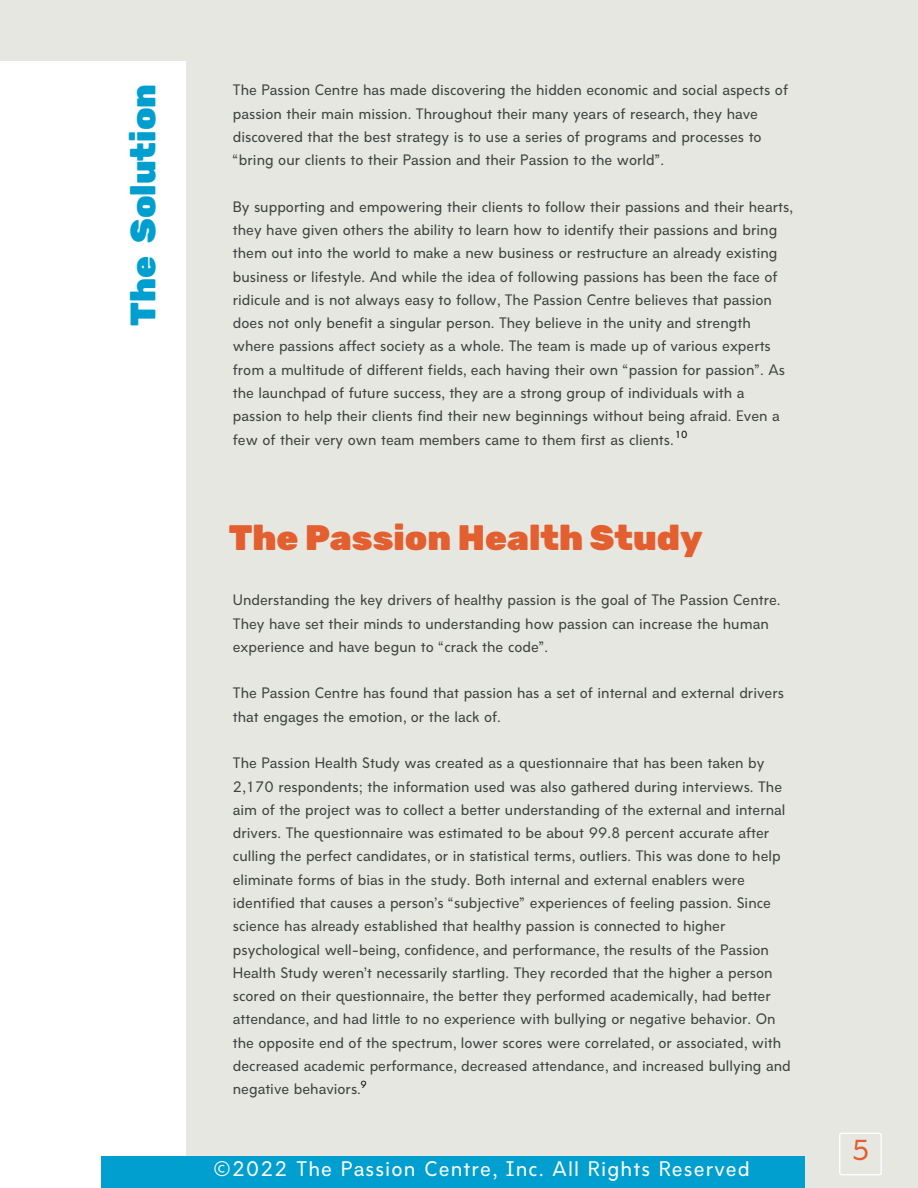
<style>
.page{position:relative;width:918px;height:1188px;background:#e6e7e1}
.page>*{position:absolute;margin:0;border:0;box-sizing:border-box;transform-origin:0 0}
.t1{font:900 35.25px "Rubik";color:#e35f2f}
.t2{font:900 35.25px "Rubik";color:#009fcf}
.t3{font:500 27px "Amicale";color:#e35f2f}
.t4{font:500 19.65px "Amicale";letter-spacing:.06em;color:#fff}
.t5{font:500 14.1px/23.2px "Amicale";color:#3f4440}
.t6{font:500 9.6px "Amicale";color:#000}
</style>
<div class="page">
<div style="left:0;top:61px;width:186px;height:1127px;background:#fff"></div>
<div style="left:102px;top:1157px;width:703px;height:31px;background:#009fcf"></div>
<svg style="left:839px;top:1133px;width:43px;height:42px"></svg>
<h1 class="t2" style="left:122px;top:326px;width:243px;rotate:-90deg">The Solution</h1>
<p class="t5" style="left:233px;top:80px;width:557px">The Passion Centre has made discovering the hidden economic and social aspects of passion their main mission. Throughout their many years of research, they have discovered that the best strategy is to use a series of programs and processes to “bring our clients to their Passion and their Passion to the world”.</p>
<p class="t5" style="left:233px;top:197px;width:561px">By supporting and empowering their clients to follow their passions and their hearts, they have given others the ability to learn how to identify their passions and bring them out into the world to make a new business or restructure an already existing business or lifestyle. And while the idea of following passions has been the face of ridicule and is not always easy to follow, The Passion Centre believes that passion does not only benefit a singular person. They believe in the unity and strength where passions affect society as a whole. The team is made up of various experts from a multitude of different fields, each having their own “passion for passion”. As the launchpad of future success, they are a strong group of individuals with a passion to help their clients find their new beginnings without being afraid. Even a few of their very own team members came to them first as clients.</p>
<p class="t6" style="left:675px;top:431px;width:14px">10</p>
<h1 class="t1" style="left:229px;top:517px;width:476px">The Passion Health Study</h1>
<p class="t5" style="left:233px;top:590px;width:549px">Understanding the key drivers of healthy passion is the goal of The Passion Centre.<br>They have set their minds to understanding how passion can increase the human experience and have begun to “crack the code”.</p>
<p class="t5" style="left:233px;top:683px;width:553px">The Passion Centre has found that passion has a set of internal and external drivers that engages the emotion, or the lack of.</p>
<p class="t5" style="left:233px;top:753px;width:559px">The Passion Health Study was created as a questionnaire that has been taken by 2,170 respondents; the information used was also gathered during interviews. The aim of the project was to collect a better understanding of the external and internal drivers. The questionnaire was estimated to be about 99.8 percent accurate after culling the perfect candidates, or in statistical terms, outliers. This was done to help eliminate forms of bias in the study. Both internal and external enablers were identified that causes a person’s “subjective” experiences of feeling passion. Since science has already established that healthy passion is connected to higher psychological well-being, confidence, and performance, the results of the Passion Health Study weren’t necessarily startling. They recorded that the higher a person scored on their questionnaire, the better they performed academically, had better attendance, and had little to no experience with bullying or negative behavior. On the opposite end of the spectrum, lower scores were correlated, or associated, with decreased academic performance, decreased attendance, and increased bullying and negative behaviors.</p>
<p class="t6" style="left:361px;top:1081px;width:8px">9</p>
<h3 class="t4" style="left:214px;top:1162px;width:538px">©2022 The Passion Centre, Inc. All Rights Reserved</h3>
<h2 class="t3" style="left:852px;top:1139px;width:19px">5</h2>
</div>
